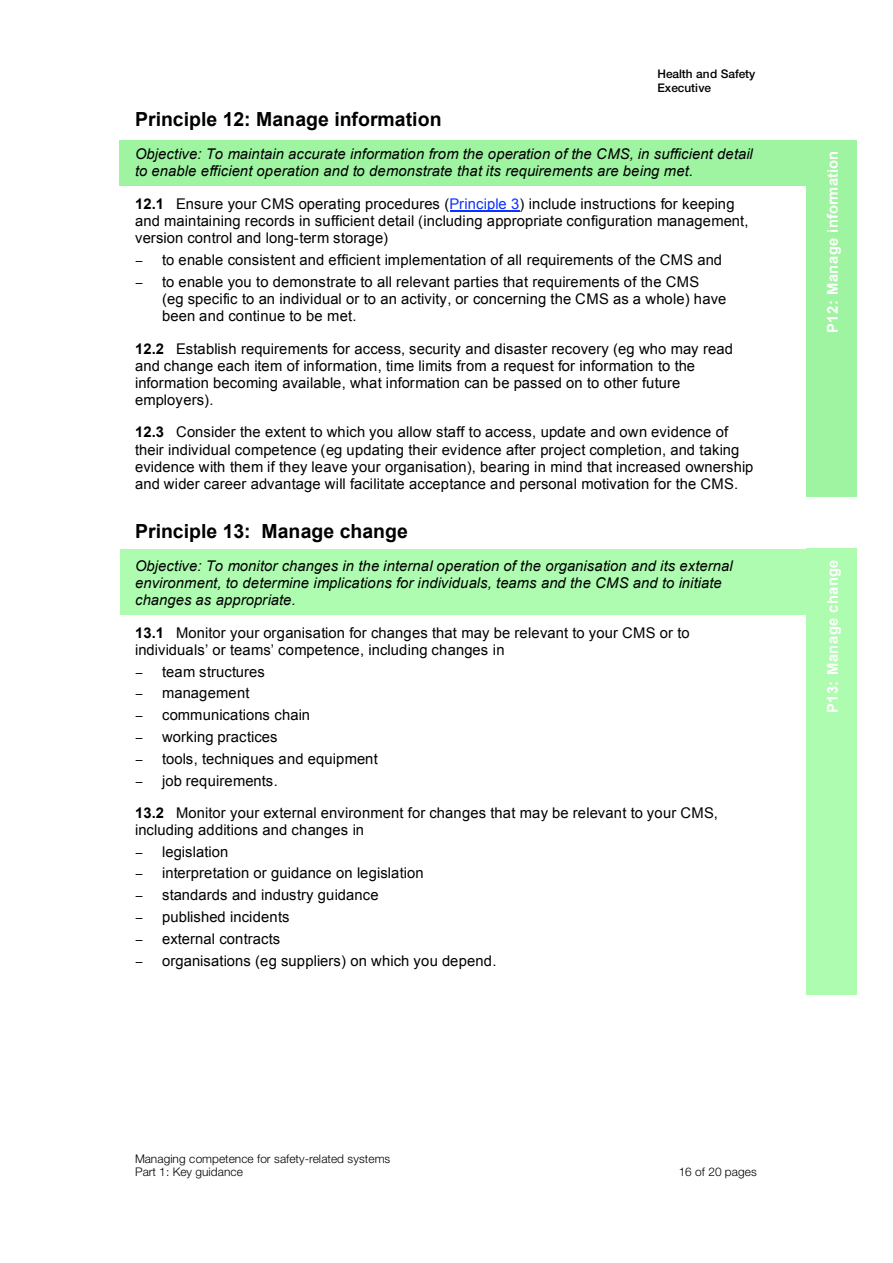
<style>
.page{position:relative;width:893px;height:1263px;background:#fff}
.page>*{position:absolute;margin:0;border:0;box-sizing:border-box;transform-origin:0 0}
.t1{font:700 19.5px "Arial";color:#000}
.t2{font:14.7px/17.1px "Arial";letter-spacing:.005em;color:#000}
.t3{font:italic 14.7px/17.1px "Arial";letter-spacing:.005em;color:#000}
.t4{font:700 14.7px "Arial";letter-spacing:.03em;color:#fff}
.t5{font:300 11.85px/13.4px "Helvetica Neue";letter-spacing:-.005em;color:#000}
.t6{font:500 11.85px/13.4px "Helvetica Neue";color:#000}
.s1{font-weight:700}
.s2{color:#0a31ff}
</style>
<div class="page">
<div style="left:119px;top:140px;width:687px;height:46px;background:#9ef4a1"></div>
<div style="left:120px;top:549px;width:686px;height:66px;background:#aefcb0"></div>
<hr style="left:449px;top:210px;width:70px;height:1px;background:#0a31ff">
<div style="left:806px;top:140px;width:50px;height:357px;background:#9ef4a1"></div>
<div style="left:806px;top:549px;width:50px;height:446px;background:#aefcb0"></div>
<p class="t6" style="left:657px;top:68px;width:99px">Health and Safety<br>Executive</p>
<h1 class="t1" style="left:135px;top:109px;width:308px">Principle 12: Manage information</h1>
<p class="t3" style="left:135px;top:145px;width:619px">Objective: To maintain accurate information from the operation of the CMS, in sufficient detail to enable efficient operation and to demonstrate that its requirements are being met.</p>
<p class="t2" style="left:135px;top:195px;width:615px"><span class="s1">12.1</span> Ensure your CMS operating procedures (<span class="s2">Principle 3</span>) include instructions for keeping and maintaining records in sufficient detail (including appropriate configuration management, version control and long-term storage)</p>
<p class="t2" style="left:162px;top:251px;width:561px">to enable consistent and efficient implementation of all requirements of the CMS and</p>
<p class="t2" style="left:162px;top:273px;width:566px">to enable you to demonstrate to all relevant parties that requirements of the CMS<br>(eg specific to an individual or to an activity, or concerning the CMS as a whole) have been and continue to be met.</p>
<p class="t2" style="left:135px;top:340px;width:599px"><span class="s1">12.2</span> Establish requirements for access, security and disaster recovery (eg who may read and change each item of information, time limits from a request for information to the information becoming available, what information can be passed on to other future employers).</p>
<p class="t2" style="left:135px;top:424px;width:620px"><span class="s1">12.3</span> Consider the extent to which you allow staff to access, update and own evidence of their individual competence (eg updating their evidence after project completion, and taking evidence with them if they leave your organisation), bearing in mind that increased ownership and wider career advantage will facilitate acceptance and personal motivation for the CMS.</p>
<h1 class="t1" style="left:135px;top:520px;width:274px">Principle 13: Manage change</h1>
<p class="t3" style="left:135px;top:557px;width:599px">Objective: To monitor changes in the internal operation of the organisation and its external environment, to determine implications for individuals, teams and the CMS and to initiate changes as appropriate.</p>
<p class="t2" style="left:135px;top:624px;width:556px"><span class="s1">13.1</span> Monitor your organisation for changes that may be relevant to your CMS or to individuals’ or teams’ competence, including changes in</p>
<p class="t2" style="left:162px;top:663px;width:104px">team structures</p>
<p class="t2" style="left:162px;top:685px;width:89px">management</p>
<p class="t2" style="left:162px;top:706px;width:149px">communications chain</p>
<p class="t2" style="left:162px;top:728px;width:117px">working practices</p>
<p class="t2" style="left:162px;top:750px;width:217px">tools, techniques and equipment</p>
<p class="t2" style="left:135px;top:764px;width:584px;line-height:32.1px;text-indent:27px">job requirements.<br><span class="s1">13.2</span> Monitor your external environment for changes that may be relevant to your CMS,</p>
<p class="t2" style="left:135px;top:821px;width:230px">including additions and changes in</p>
<p class="t2" style="left:162px;top:843px;width:68px">legislation</p>
<p class="t2" style="left:162px;top:865px;width:263px">interpretation or guidance on legislation</p>
<p class="t2" style="left:162px;top:886px;width:218px">standards and industry guidance</p>
<p class="t2" style="left:162px;top:908px;width:129px">published incidents</p>
<p class="t2" style="left:162px;top:930px;width:119px">external contracts</p>
<p class="t2" style="left:162px;top:952px;width:336px">organisations (eg suppliers) on which you depend.</p>
<p class="t4" style="left:824px;top:333px;width:184px;rotate:-90deg">P12: Manage information</p>
<p class="t4" style="left:824px;top:713px;width:155px;rotate:-90deg">P13: Manage change</p>
<p class="t5" style="left:135px;top:1153px;width:257px">Managing competence for safety-related systems<br>Part 1: Key guidance</p>
<p class="t5" style="left:678px;top:1166px;width:80px">16 of 20 pages</p>
</div>
